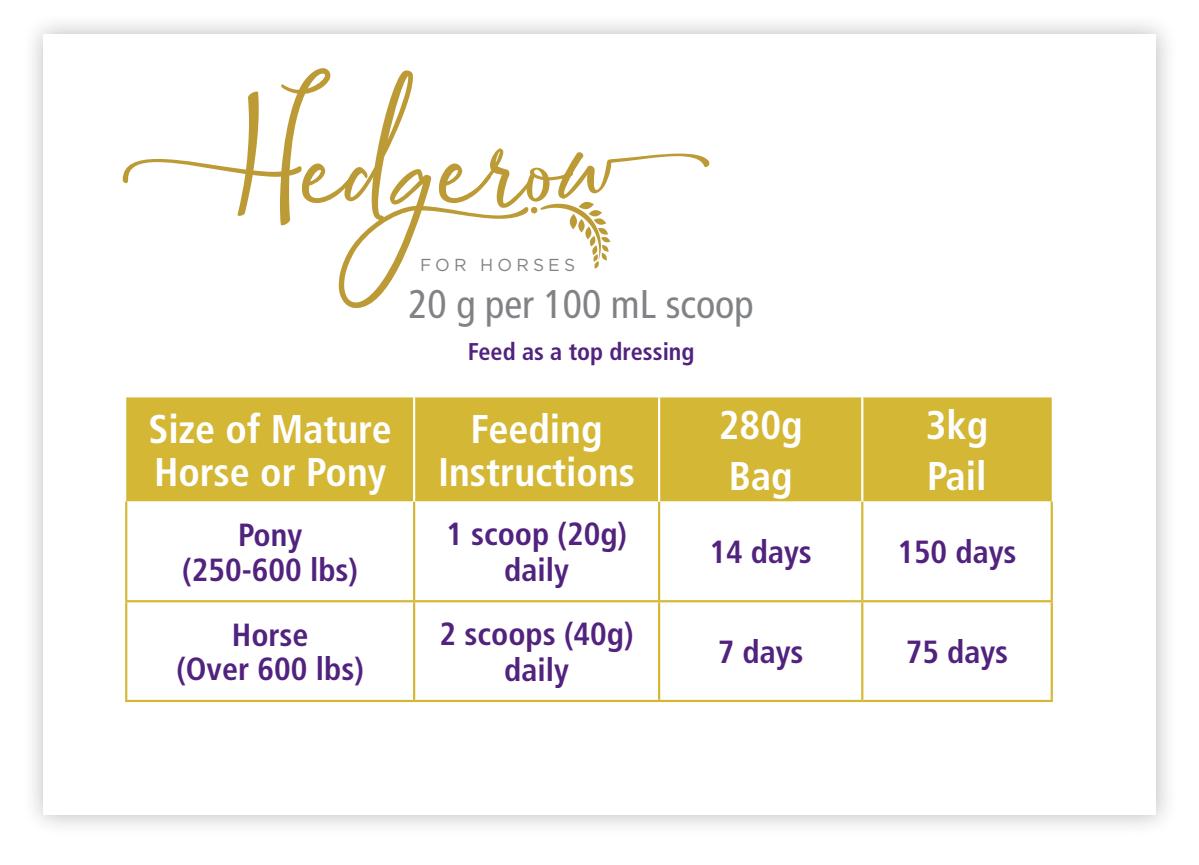
<style>
.page{position:relative;width:1199px;height:865px;background:#fff}
.page>*{position:absolute;margin:0;border:0;box-sizing:border-box;transform-origin:0 0}
.t1{font:700 condensed 40px/42.4px "Frutiger LT Pro";color:#fff}
.t2{font:condensed 40px "Frutiger LT Pro";color:#808285}
.t3{font:700 condensed 32px/34.4px "Frutiger LT Pro";color:#52227f;text-align:center}
.t4{font:700 condensed 24.4px "Frutiger LT Pro";color:#52227f}
.t5{font:17.2px "Gotham HTF";letter-spacing:.24em;color:#808285}
</style>
<div class="page">
<div style="left:22px;top:12px;width:1156px;height:825px;background:#231f20;opacity:.3"></div>
<div style="left:44px;top:34px;width:1112px;height:780px;background:#fff"></div>
<div style="left:126px;top:397px;width:926px;height:104px;background:#d5b736"></div>
<svg style="left:127px;top:501px;width:924px;height:198px"></svg>
<hr style="left:125px;top:501px;width:2px;height:99px;background:#d5b736">
<hr style="left:413px;top:501px;width:2px;height:99px;background:#d5b736">
<hr style="left:658px;top:501px;width:2px;height:99px;background:#d5b736">
<hr style="left:861px;top:501px;width:2px;height:99px;background:#d5b736">
<hr style="left:1051px;top:501px;width:2px;height:99px;background:#d5b736">
<hr style="left:413px;top:602px;width:2px;height:97px;background:#d5b736">
<hr style="left:658px;top:602px;width:2px;height:97px;background:#d5b736">
<hr style="left:861px;top:602px;width:2px;height:97px;background:#d5b736">
<hr style="left:1051px;top:602px;width:2px;height:97px;background:#d5b736">
<hr style="left:125px;top:600px;width:289px;height:2px;background:#d5b736">
<hr style="left:125px;top:602px;width:2px;height:97px;background:#d5b736">
<hr style="left:414px;top:600px;width:245px;height:2px;background:#d5b736">
<hr style="left:125px;top:699px;width:289px;height:2px;background:#d5b736">
<hr style="left:414px;top:699px;width:245px;height:2px;background:#d5b736">
<hr style="left:659px;top:600px;width:203px;height:2px;background:#d5b736">
<hr style="left:862px;top:600px;width:191px;height:2px;background:#d5b736">
<hr style="left:659px;top:699px;width:203px;height:2px;background:#d5b736">
<hr style="left:862px;top:699px;width:191px;height:2px;background:#d5b736">
<hr style="left:413px;top:397px;width:2px;height:104px;background:#fff">
<hr style="left:658px;top:397px;width:2px;height:104px;background:#fff">
<hr style="left:861px;top:397px;width:2px;height:104px;background:#fff">
<svg style="left:123px;top:68px;width:587px;height:240px"></svg>
<svg style="left:531px;top:199px;width:79px;height:70px"></svg>
<p class="t5" style="left:420px;top:255px;width:157px">FOR HORSES</p>
<p class="t2" style="left:408px;top:280px;width:347px">20 g per 100 mL scoop</p>
<p class="t4" style="left:468px;top:337px;width:228px">Feed as a top dressing</p>
<p class="t1" style="left:148px;top:408px;width:245px">Size of Mature<br>Horse or Pony</p>
<p class="t1" style="left:438px;top:408px;width:199px;text-align:center">Feeding<br>Instructions</p>
<p class="t1" style="left:719px;top:400px;width:85px;line-height:50.4px">280g<br>Bag</p>
<p class="t1" style="left:926px;top:400px;width:64px;line-height:50.4px">3kg<br>Pail</p>
<p class="t3" style="left:182px;top:517px;width:177px">Pony (250-600 lbs)</p>
<p class="t3" style="left:446px;top:516px;width:182px;line-height:36px">1 scoop (20g) daily</p>
<p class="t3" style="left:709px;top:535px;width:104px">14 days</p>
<p class="t3" style="left:897px;top:535px;width:121px">150 days</p>
<p class="t3" style="left:176px;top:617px;width:189px">Horse<br>(Over 600 lbs)</p>
<p class="t3" style="left:440px;top:616px;width:195px;line-height:36px">2 scoops (40g) daily</p>
<p class="t3" style="left:718px;top:634px;width:87px">7 days</p>
<p class="t3" style="left:906px;top:634px;width:104px">75 days</p>
</div>
